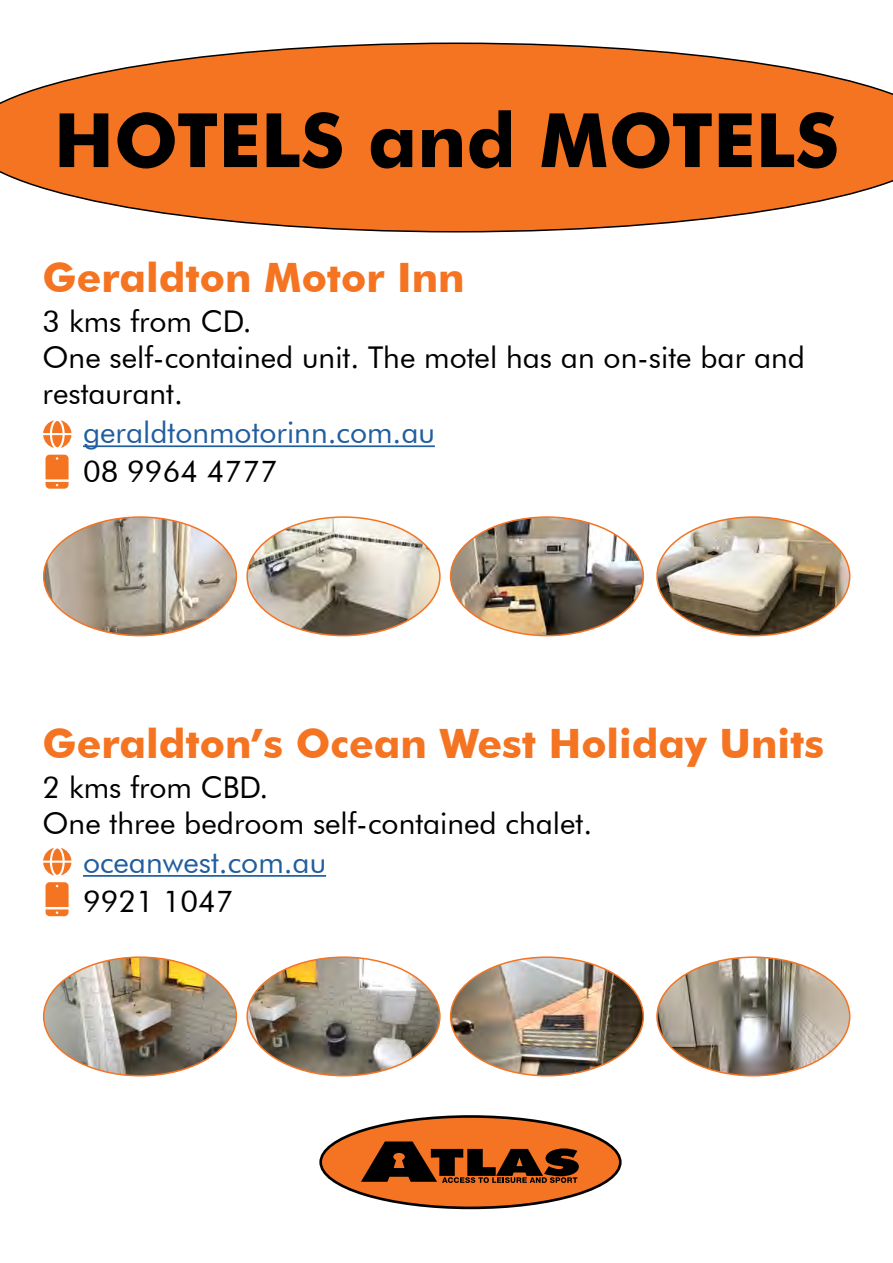
<style>
.page{position:relative;width:893px;height:1263px;background:#fff}
.page>*{position:absolute;margin:0;border:0;box-sizing:border-box;transform-origin:0 0}
.t1{font:700 75px "Futura BT";color:#000}
.t2{font:700 40.5px "Futura BT";color:#f47422}
.t3{font:30px/36px "Futura BT";color:#000}
.t4{font:30px "Futura BT";color:#215e9e}
</style>
<div class="page">
<svg style="left:0;top:43px;width:893px;height:189px"></svg>
<svg style="left:319px;top:1115px;width:303px;height:94px"></svg>
<hr style="left:83px;top:445px;width:352px;height:2px;background:#215e9e">
<svg style="left:46px;top:455px;width:23px;height:34px"></svg>
<svg style="left:43px;top:420px;width:28px;height:28px"></svg>
<img style="left:44px;top:517px;width:192px;height:119px">
<img style="left:247px;top:517px;width:193px;height:119px">
<img style="left:451px;top:519px;width:192px;height:117px">
<img style="left:659px;top:517px;width:191px;height:119px">
<hr style="left:83px;top:875px;width:243px;height:2px;background:#215e9e">
<img style="left:44px;top:959px;width:192px;height:117px">
<img style="left:247px;top:959px;width:193px;height:117px">
<img style="left:451px;top:959px;width:192px;height:117px">
<img style="left:657px;top:959px;width:193px;height:117px">
<svg style="left:46px;top:882px;width:23px;height:34px"></svg>
<svg style="left:43px;top:848px;width:28px;height:27px"></svg>
<h1 class="t1" style="left:54px;top:95px;width:787px">HOTELS and MOTELS</h1>
<h2 class="t2" style="left:43px;top:253px;width:424px">Geraldton Motor Inn</h2>
<p class="t3" style="left:43px;top:303px;width:764px">3 kms from CD.<br>One self-contained unit. The motel has an on-site bar and restaurant.</p>
<p class="t4" style="left:83px;top:414px;width:353px">geraldtonmotorinn.com.au</p>
<p class="t3" style="left:83px;top:453px;width:196px">08 9964 4777</p>
<h2 class="t2" style="left:43px;top:719px;width:783px">Geraldton’s Ocean West Holiday Units</h2>
<p class="t3" style="left:43px;top:769px;width:551px">2 kms from CBD.<br>One three bedroom self-contained chalet.</p>
<p class="t4" style="left:83px;top:844px;width:245px">oceanwest.com.au</p>
<p class="t3" style="left:83px;top:883px;width:152px">9921 1047</p>
</div>
